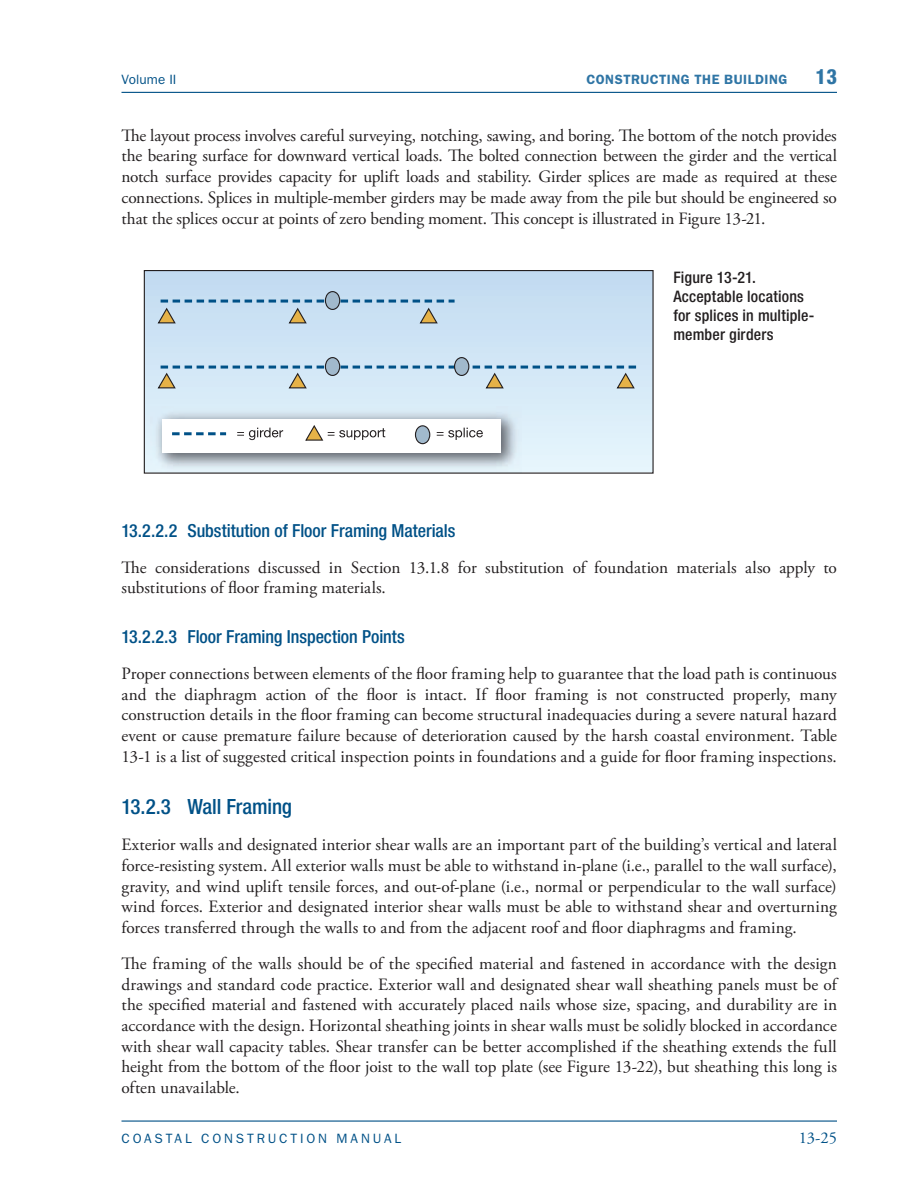
<style>
.page{position:relative;width:918px;height:1188px;background:#fff}
.page>*{position:absolute;margin:0;border:0;box-sizing:border-box;transform-origin:0 0}
.Head_2{font:500 condensed 21px "Helvetica Neue";letter-spacing:-.01em;color:#005187}
.t1{font:800 condensed 21px "Helvetica Neue";color:#2f75a5}
.Head_3{font:500 condensed 18px "Helvetica Neue";letter-spacing:-.005em;color:#005187}
.Body{font:17.25px/20.7px "Adobe Garamond Pro";color:#231f20;text-align:justify}
.t2{font:16.5px "Adobe Garamond Pro";color:#005187}
.Figure_Title{font:500 condensed 15.9px/19px "Helvetica Neue";letter-spacing:.01em;color:#231f20}
.t3{font:13.5px "ITC Franklin Gothic Std";letter-spacing:.21em;color:#005187}
.t4{font:600 13.5px "ITC Franklin Gothic Std";letter-spacing:.035em;color:#2f75a5}
.t5{font:13.5px "ITC Franklin Gothic Std";letter-spacing:.005em;color:#005187}
</style>
<div class="page">
<hr style="left:122px;top:1120px;width:715px;height:2px;background:#005187">
<hr style="left:122px;top:92px;width:715px;height:1px;background:#005187">
<svg style="left:146px;top:272px;width:506px;height:200px;background:#d0e5f5"></svg>
<svg style="left:158px;top:357px;width:478px;height:31px;background:#c3d8e6"></svg>
<svg style="left:158px;top:291px;width:297px;height:32px;background:#b9d1e2"></svg>
<img style="left:151px;top:407px;width:371px;height:65px">
<div style="left:163px;top:419px;width:338px;height:33px;background:#fff"></div>
<svg style="left:172px;top:432px;width:54px;height:3px"></svg>
<svg style="left:415px;top:425px;width:15px;height:19px"></svg>
<svg style="left:237px;top:428px;width:46px;height:12px"></svg>
<svg style="left:305px;top:425px;width:80px;height:16px"></svg>
<svg style="left:437px;top:428px;width:46px;height:12px"></svg>
<div style="left:144px;top:270px;width:510px;height:204px;border:1px solid #231f20"></div>
<p class="t5" style="left:122px;top:72px;width:56px">Volume II</p>
<p class="t4" style="left:586px;top:72px;width:203px">CONSTRUCTING THE BUILDING</p>
<p class="t1" style="left:815px;top:64px;width:23px">13</p>
<p class="Body" style="left:122px;top:126px;width:717px">The layout process involves careful surveying, notching, sawing, and boring. The bottom of the notch provides the bearing surface for downward vertical loads. The bolted connection between the girder and the vertical notch surface provides capacity for uplift loads and stability. Girder splices are made as required at these connections. Splices in multiple-member girders may be made away from the pile but should be engineered so that the splices occur at points of zero bending moment. This concept is illustrated in Figure 13‑21.</p>
<p class="Figure_Title" style="left:673px;top:268px;width:84px">Figure 13-21.</p>
<p class="Figure_Title" style="left:673px;top:287px;width:143px">Acceptable locations for splices in multiple&shy;member girders</p>
<p class="Head_3" style="left:122px;top:520px;width:335px">13.2.2.2 Substitution of Floor Framing Materials</p>
<p class="Body" style="left:122px;top:557px;width:717px">The considerations discussed in Section 13.1.8 for substitution of foundation materials also apply to substitutions of floor framing materials.</p>
<p class="Head_3" style="left:122px;top:626px;width:285px">13.2.2.3 Floor Framing Inspection Points</p>
<p class="Body" style="left:122px;top:664px;width:717px">Proper connections between elements of the floor framing help to guarantee that the load path is continuous and the diaphragm action of the floor is intact. If floor framing is not constructed properly, many construction details in the floor framing can become structural inadequacies during a severe natural hazard event or cause premature failure because of deterioration caused by the harsh coastal environment. Table 13‑1 is a list of suggested critical inspection points in foundations and a guide for floor framing inspections.</p>
<p class="Head_2" style="left:122px;top:794px;width:172px">13.2.3 Wall Framing</p>
<p class="Body" style="left:122px;top:835px;width:717px">Exterior walls and designated interior shear walls are an important part of the building’s vertical and lateral force-resisting system. All exterior walls must be able to withstand in-plane (i.e., parallel to the wall surface), gravity, and wind uplift tensile forces, and out-of-plane (i.e., normal or perpendicular to the wall surface) wind forces. Exterior and designated interior shear walls must be able to withstand shear and overturning forces transferred through the walls to and from the adjacent roof and floor diaphragms and framing.</p>
<p class="Body" style="left:122px;top:954px;width:717px">The framing of the walls should be of the specified material and fastened in accordance with the design drawings and standard code practice. Exterior wall and designated shear wall sheathing panels must be of the specified material and fastened with accurately placed nails whose size, spacing, and durability are in accordance with the design. Horizontal sheathing joints in shear walls must be solidly blocked in accordance with shear wall capacity tables. Shear transfer can be better accomplished if the sheathing extends the full height from the bottom of the floor joist to the wall top plate (see Figure 13‑22), but sheathing this long is often unavailable.</p>
<p class="t3" style="left:122px;top:1130px;width:281px">COASTAL CONSTRUCTION MANUAL</p>
<p class="t2" style="left:799px;top:1128px;width:40px">13-25</p>
</div>
